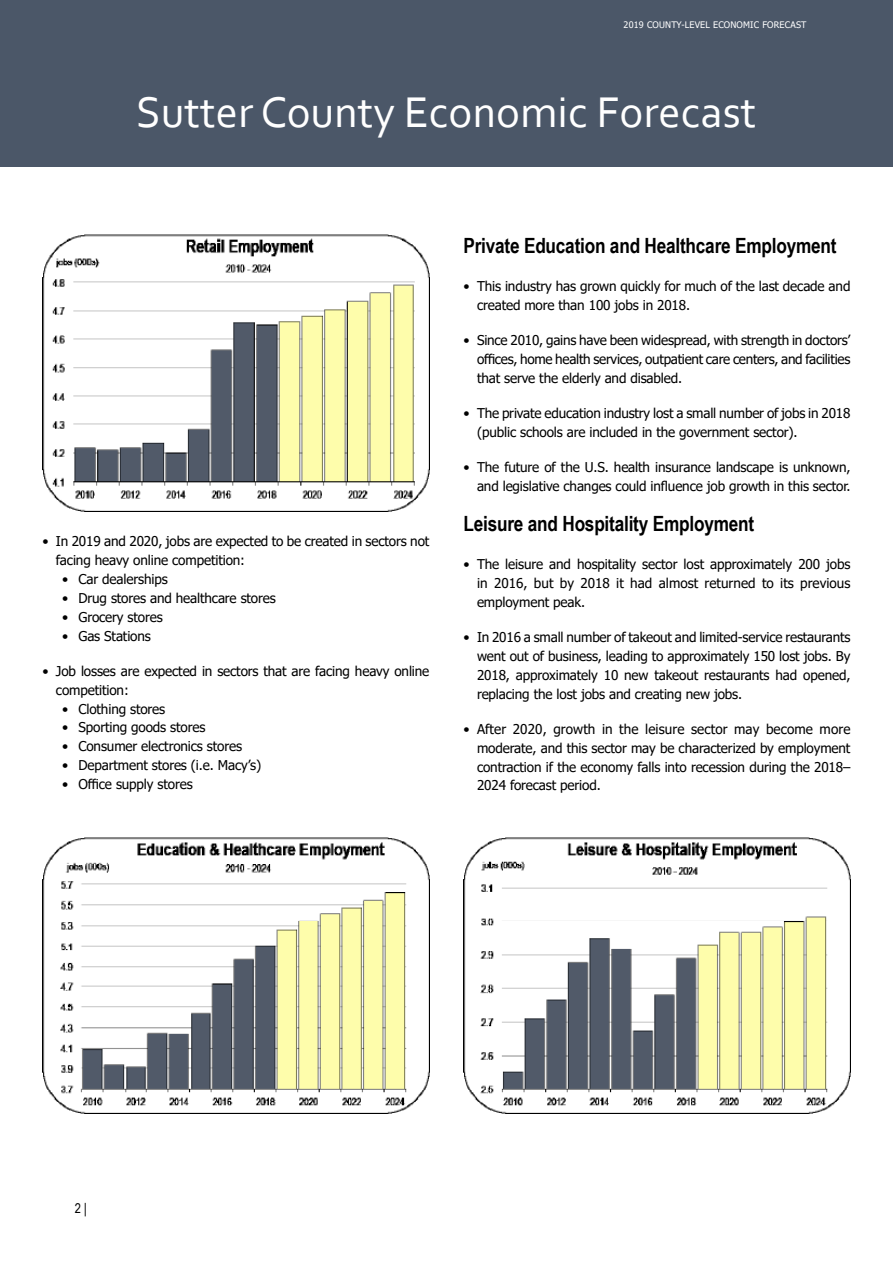
<style>
.page{position:relative;width:893px;height:1263px;background:#fff}
.page>*{position:absolute;margin:0;border:0;box-sizing:border-box;transform-origin:0 0}
.t1{font:45px "Corbel";color:#fff}
.Profile_Subhead_1{font:700 21px "Arial Narrow";letter-spacing:-.01em;color:#000}
.t2{font:13.5px/18.9px "Tahoma";letter-spacing:-.01em;color:#000}
.t3{font:13.5px "Arial Narrow";color:#000}
.t4{font:9px "Tahoma";letter-spacing:.02em;color:#fff}
.s1{font-family:"Myriad Pro"}
</style>
<div class="page">
<div style="left:0;top:0;width:893px;height:167px;background:#4b5768"></div>
<img style="left:42px;top:234px;width:387px;height:277px">
<img style="left:42px;top:837px;width:387px;height:277px">
<img style="left:463px;top:837px;width:387px;height:277px">
<p class="t4" style="left:624px;top:19px;width:184px">2019 COUNTY-LEVEL ECONOMIC FORECAST</p>
<h1 class="t1" style="left:136px;top:84px;width:622px">Sutter County Economic Forecast</h1>
<p class="t2" style="left:56px;top:532px;width:375px;text-indent:-14px">• In 2019 and 2020, jobs are expected to be created in sectors not facing heavy online competition:</p>
<p class="t2" style="left:62px;top:570px;width:107px">• Car dealerships</p>
<p class="t2" style="left:62px;top:589px;width:215px">• Drug stores and healthcare stores</p>
<p class="t2" style="left:62px;top:608px;width:102px">• Grocery stores</p>
<p class="t2" style="left:62px;top:627px;width:90px">• Gas Stations</p>
<p class="t2" style="left:56px;top:662px;width:375px;text-indent:-14px">• Job losses are expected in sectors that are facing heavy online competition:</p>
<p class="t2" style="left:62px;top:700px;width:104px">• Clothing stores</p>
<p class="t2" style="left:62px;top:719px;width:145px">• Sporting goods stores</p>
<p class="t2" style="left:62px;top:738px;width:181px">• Consumer electronics stores</p>
<p class="t2" style="left:62px;top:757px;width:201px">• Department stores (i.e. Macy’s)</p>
<p class="t2" style="left:62px;top:775px;width:132px">• Office supply stores</p>
<p class="Profile_Subhead_1" style="left:463px;top:230px;width:375px">Private Education and Healthcare Employment</p>
<p class="t2" style="left:477px;top:278px;width:375px;text-indent:-14px">• This industry has grown quickly for much of the last decade and created more than 100 jobs in 2018.</p>
<p class="t2" style="left:477px;top:332px;width:375px;text-align:justify;text-indent:-14px">• Since 2010, gains have been widespread, with strength in doctors’ offices, home health services, outpatient care centers, and facilities that serve the elderly and disabled.</p>
<p class="t2" style="left:477px;top:404px;width:375px;text-indent:-14px">• The private education industry lost a small number of jobs in 2018 (public schools are included in the government sector).</p>
<p class="t2" style="left:463px;top:458px;width:388px;text-align:right">• The future of the U.S. health insurance landscape is unknown, and legislative changes could influence job growth in this sector.</p>
<p class="Profile_Subhead_1" style="left:463px;top:508px;width:292px">Leisure and Hospitality Employment</p>
<p class="t2" style="left:477px;top:555px;width:375px;text-align:justify;text-indent:-14px">• The leisure and hospitality sector lost approximately 200 jobs in 2016, but by 2018 it had almost returned to its previous employment peak.</p>
<p class="t2" style="left:477px;top:628px;width:375px;text-align:justify;text-indent:-14px">• In 2016 a small number of takeout and limited-service restaurants went out of business, leading to approximately 150 lost jobs. By 2018, approximately 10 new takeout restaurants had opened, replacing the lost jobs and creating new jobs.</p>
<p class="t2" style="left:477px;top:720px;width:375px;text-align:justify;text-indent:-14px">• After 2020, growth in the leisure sector may become more moderate, and this sector may be characterized by employment contraction if the economy falls into recession during the 2018– 2024 forecast period.</p>
<p class="t3" style="left:75px;top:1198px;width:14px">2 <span class="s1">|</span></p>
</div>
